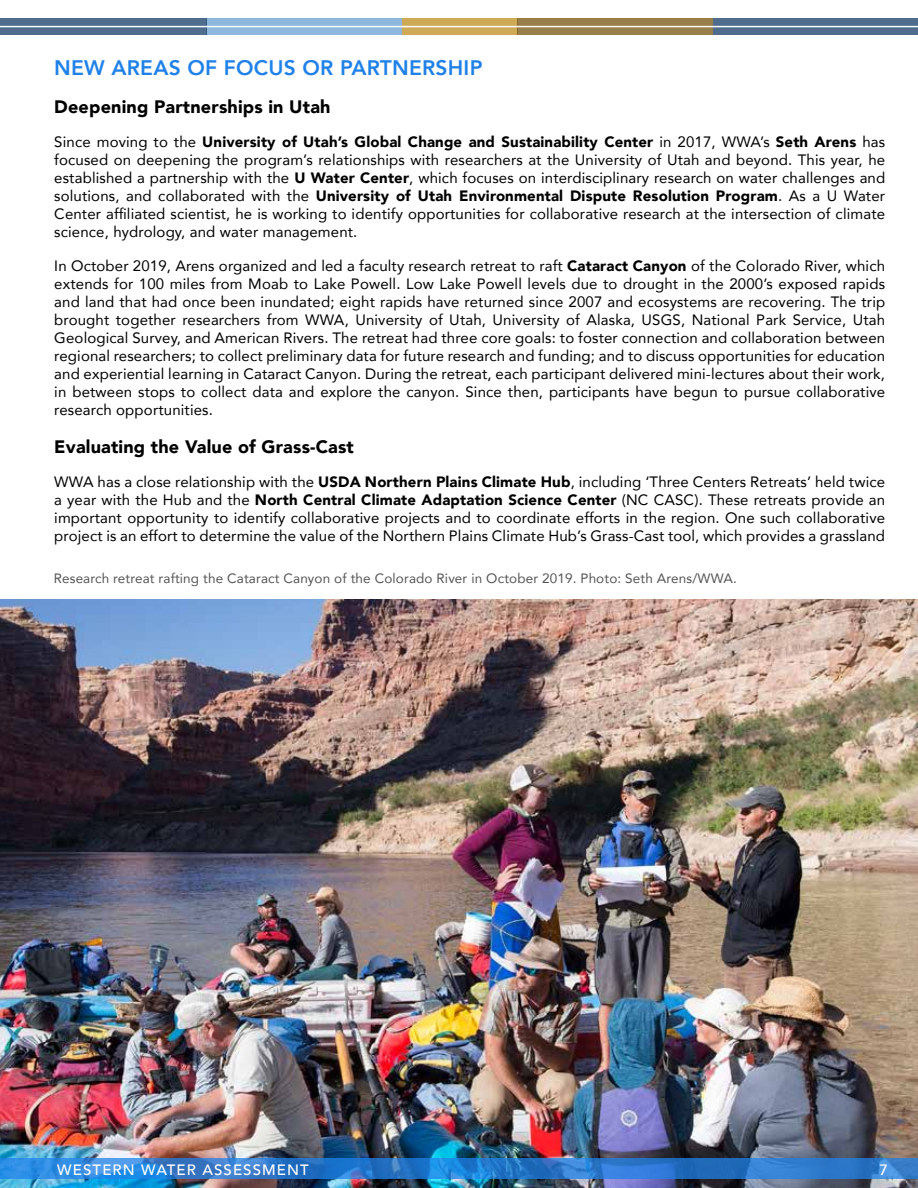
<style>
.page{position:relative;width:918px;height:1188px;background:#fff}
.page>*{position:absolute;margin:0;border:0;box-sizing:border-box;transform-origin:0 0}
.t1{font:800 21px "Avenir";letter-spacing:.01em;color:#2082e9}
.t2{font:900 18px "Avenir";letter-spacing:.01em;color:#000}
.t3{font:15px/18px "Avenir";letter-spacing:.01em;color:#000;text-align:justify}
.t4{font:500 15px "Avenir";letter-spacing:.075em;color:#fff}
.t5{font:13.5px "Avenir";letter-spacing:.01em;color:#545454}
.s1{font-weight:900}
</style>
<div class="page">
<img style="left:0;top:599px;width:918px;height:589px">
<svg style="left:0;top:1159px;width:918px;height:20px;background:#2c7cce"></svg>
<svg style="left:207px;top:19px;width:195px;height:16px;background:#90badc"></svg>
<svg style="left:402px;top:19px;width:115px;height:16px;background:#cfac5c"></svg>
<svg style="left:517px;top:19px;width:196px;height:16px;background:#9b8250"></svg>
<svg style="left:713px;top:19px;width:205px;height:16px;background:#53718f"></svg>
<svg style="left:0;top:19px;width:207px;height:16px;background:#53718f"></svg>
<hr style="left:0;top:26px;width:918px;height:1px;background:#fff">
<h1 class="t1" style="left:54px;top:51px;width:430px">NEW AREAS OF FOCUS OR PARTNERSHIP</h1>
<p class="t2" style="left:54px;top:91px;width:278px">Deepening Partnerships in Utah</p>
<p class="t3" style="left:54px;top:132px;width:832px">Since moving to the <span class="s1">University of Utah’s Global Change and Sustainability Center</span> in 2017, WWA’s <span class="s1">Seth Arens</span> has focused on deepening the program’s relationships with researchers at the University of Utah and beyond. This year, he established a partnership with the <span class="s1">U Water Center</span>, which focuses on interdisciplinary research on water challenges and solutions, and collaborated with the <span class="s1">University of Utah Environmental Dispute Resolution Program</span>. As a U Water Center affiliated scientist, he is working to identify opportunities for collaborative research at the intersection of climate science, hydrology, and water management.</p>
<p class="t3" style="left:54px;top:257px;width:832px">In October 2019, Arens organized and led a faculty research retreat to raft <span class="s1">Cataract Canyon</span> of the Colorado River, which extends for 100 miles from Moab to Lake Powell. Low Lake Powell levels due to drought in the 2000’s exposed rapids and land that had once been inundated; eight rapids have returned since 2007 and ecosystems are recovering. The trip brought together researchers from WWA, University of Utah, University of Alaska, USGS, National Park Service, Utah Geological Survey, and American Rivers. The retreat had three core goals: to foster connection and collaboration between regional researchers; to collect preliminary data for future research and funding; and to discuss opportunities for education and experiential learning in Cataract Canyon. During the retreat, each participant delivered mini-lectures about their work, in between stops to collect data and explore the canyon. Since then, participants have begun to pursue collaborative research opportunities.</p>
<p class="t2" style="left:54px;top:431px;width:301px">Evaluating the Value of Grass-Cast</p>
<p class="t3" style="left:54px;top:473px;width:832px">WWA has a close relationship with the <span class="s1">USDA Northern Plains Climate Hub</span>, including ‘Three Centers Retreats’ held twice a year with the Hub and the <span class="s1">North Central Climate Adaptation Science Center</span> (NC CASC). These retreats provide an important opportunity to identify collaborative projects and to coordinate efforts in the region. One such collaborative project is an effort to determine the value of the Northern Plains Climate Hub’s Grass-Cast tool, which provides a grassland</p>
<p class="t5" style="left:54px;top:567px;width:685px">Research retreat rafting the Cataract Canyon of the Colorado River in October 2019. Photo: Seth Arens/WWA.</p>
<p class="t4" style="left:57px;top:1157px;width:253px">WESTERN WATER ASSESSMENT</p>
<p class="t4" style="left:879px;top:1157px;width:10px">7</p>
</div>
